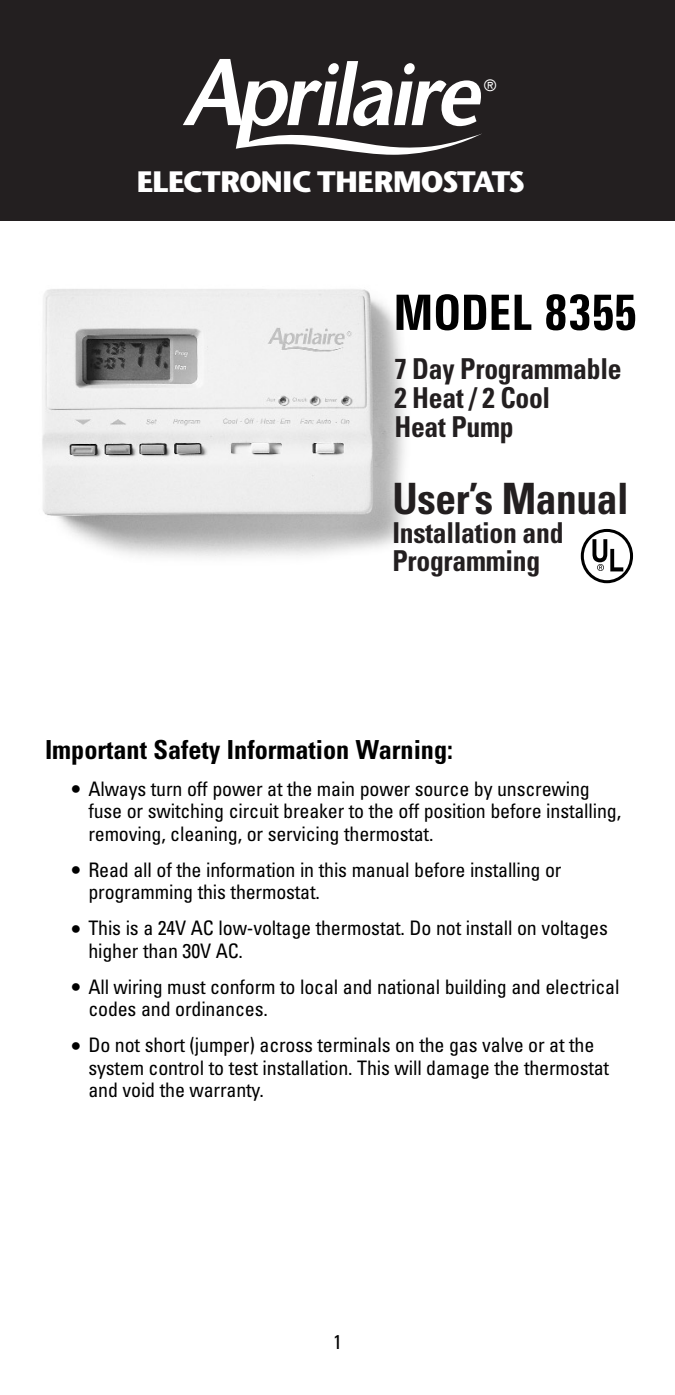
<style>
.page{position:relative;width:675px;height:1395px;background:#fff}
.page>*{position:absolute;margin:0;border:0;box-sizing:border-box;transform-origin:0 0}
.t1{font:52.75px "Univers Bold Cond DTC";letter-spacing:-.025em;color:#000;scale:.96 1}
.t2{font:700 condensed 43.25px "Univers";letter-spacing:-.01em;color:#231f20;scale:.96 1}
.t3{font:700 29.5px "Stone Sans";letter-spacing:-.02em;color:#fff}
.t4{font:700 condensed 28.75px/28.8px "Univers";letter-spacing:-.01em;color:#231f20;scale:.96 1}
.t5{font:700 condensed 26.25px "Univers";color:#000}
.t6{font:condensed 20px/22.5px "Univers";letter-spacing:-.01em;color:#000}
.t7{font:15.25px "Futura";color:#fff}
.s1{font-size:25px}
</style>
<div class="page">
<img style="left:42px;top:289px;width:363px;height:268px">
<svg style="left:581px;top:529px;width:52px;height:54px"></svg>
<svg style="left:592px;top:539px;width:31px;height:32px"></svg>
<div style="left:0;top:0;width:675px;height:221px;background:#231f20"></div>
<svg style="left:183px;top:59px;width:299px;height:96px"></svg>
<p class="t7" style="left:484px;top:78px;width:14px">®</p>
<h3 class="t3" style="left:137px;top:170px;width:390px">ELECTRONIC THERMOSTATS</h3>
<h1 class="t1" style="left:393px;top:297px;width:258px">MODEL 8355</h1>
<h3 class="t4" style="left:394px;top:357px;width:238px">7 Day Programmable<br>2 Heat / 2 Cool<br>Heat Pump</h3>
<h2 class="t2" style="left:393px;top:483px;width:247px">User’s Manual</h2>
<h3 class="t4" style="left:393px;top:521px;width:180px">Installation and<br>Programming</h3>
<h3 class="t5" style="left:45px;top:740px;width:410px">Important Safety Information Warning:</h3>
<p class="t6" style="left:88px;top:779px;width:534px;text-indent:-17px"><span class="s1">•</span> Always turn off power at the main power source by unscrewing fuse or switching circuit breaker to the off position before installing, removing, cleaning, or servicing thermostat.</p>
<p class="t6" style="left:88px;top:860px;width:475px;text-indent:-17px"><span class="s1">•</span> Read all of the information in this manual before installing or programming this thermostat.</p>
<p class="t6" style="left:88px;top:918px;width:521px;text-indent:-17px"><span class="s1">•</span> This is a 24V AC low-voltage thermostat. Do not install on voltages higher than 30V AC.</p>
<p class="t6" style="left:88px;top:977px;width:533px;text-indent:-17px"><span class="s1">•</span> All wiring must conform to local and national building and electrical codes and ordinances.</p>
<p class="t6" style="left:88px;top:1035px;width:522px;text-indent:-17px"><span class="s1">•</span> Do not short (jumper) across terminals on the gas valve or at the system control to test installation. This will damage the thermostat and void the warranty.</p>
<p class="t6" style="left:333px;top:1333px;width:10px">1</p>
</div>
